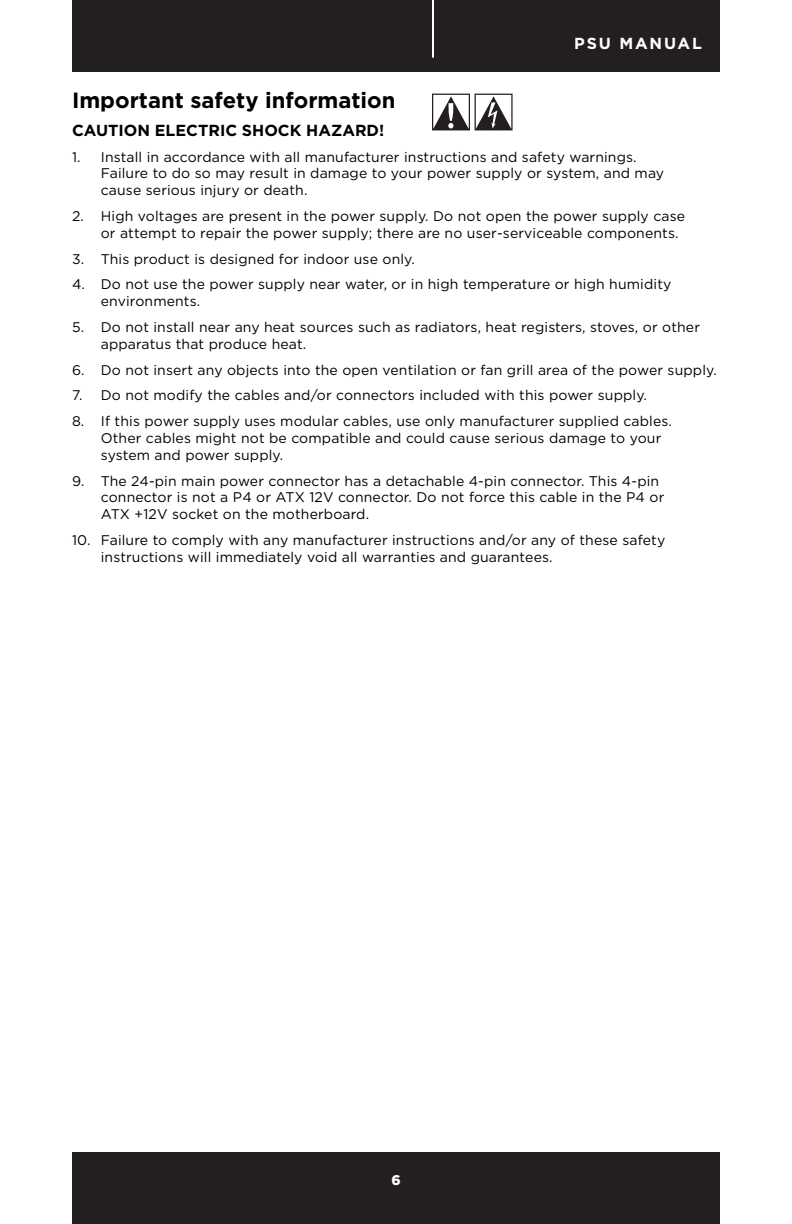
<style>
.page{position:relative;width:792px;height:1224px;background:#fff}
.page>*{position:absolute;margin:0;border:0;box-sizing:border-box;transform-origin:0 0}
.t1{font:700 22px "Gotham";color:#000}
.t2{font:700 16px "Gotham";color:#000}
.t3{font:700 16px "Gotham";letter-spacing:.115em;color:#fff}
.t4{font:14px/16.8px "Gotham";letter-spacing:.01em;color:#000}
.t5{font:900 14px "Gotham";color:#fff}
</style>
<div class="page">
<div style="left:72px;top:0;width:648px;height:72px;background:#231f20"></div>
<div style="left:72px;top:1152px;width:648px;height:72px;background:#231f20"></div>
<hr style="left:432px;top:0;width:2px;height:58px;background:#fff">
<svg style="left:432px;top:94px;width:81px;height:36px"></svg>
<p class="t3" style="left:574px;top:36px;width:129px">PSU MANUAL</p>
<h1 class="t1" style="left:72px;top:90px;width:325px">Important safety information</h1>
<p class="t2" style="left:72px;top:123px;width:314px">CAUTION ELECTRIC SHOCK HAZARD!</p>
<p class="t4" style="left:101px;top:149px;width:565px;text-indent:-29px">1. Install in accordance with all manufacturer instructions and safety warnings.<br>Failure to do so may result in damage to your power supply or system, and may cause serious injury or death.</p>
<p class="t4" style="left:101px;top:208px;width:586px;text-indent:-29px">2. High voltages are present in the power supply. Do not open the power supply case or attempt to repair the power supply; there are no user-serviceable components.</p>
<p class="t4" style="left:72px;top:251px;width:344px">3. This product is designed for indoor use only.</p>
<p class="t4" style="left:101px;top:277px;width:572px;text-indent:-29px">4. Do not use the power supply near water, or in high temperature or high humidity environments.</p>
<p class="t4" style="left:101px;top:319px;width:601px;text-indent:-29px">5. Do not install near any heat sources such as radiators, heat registers, stoves, or other apparatus that produce heat.</p>
<p class="t4" style="left:72px;top:362px;width:646px">6. Do not insert any objects into the open ventilation or fan grill area of the power supply.</p>
<p class="t4" style="left:72px;top:388px;width:577px">7. Do not modify the cables and/or connectors included with this power supply.</p>
<p class="t4" style="left:101px;top:414px;width:573px;text-indent:-29px">8. If this power supply uses modular cables, use only manufacturer supplied cables.<br>Other cables might not be compatible and could cause serious damage to your system and power supply.</p>
<p class="t4" style="left:101px;top:473px;width:565px;text-indent:-29px">9. The 24-pin main power connector has a detachable 4-pin connector. This 4-pin connector is not a P4 or ATX 12V connector. Do not force this cable in the P4 or<br>ATX +12V socket on the motherboard.</p>
<p class="t4" style="left:101px;top:532px;width:566px;text-indent:-29px">10. Failure to comply with any manufacturer instructions and/or any of these safety instructions will immediately void all warranties and guarantees.</p>
<p class="t5" style="left:391px;top:1174px;width:11px">6</p>
</div>
